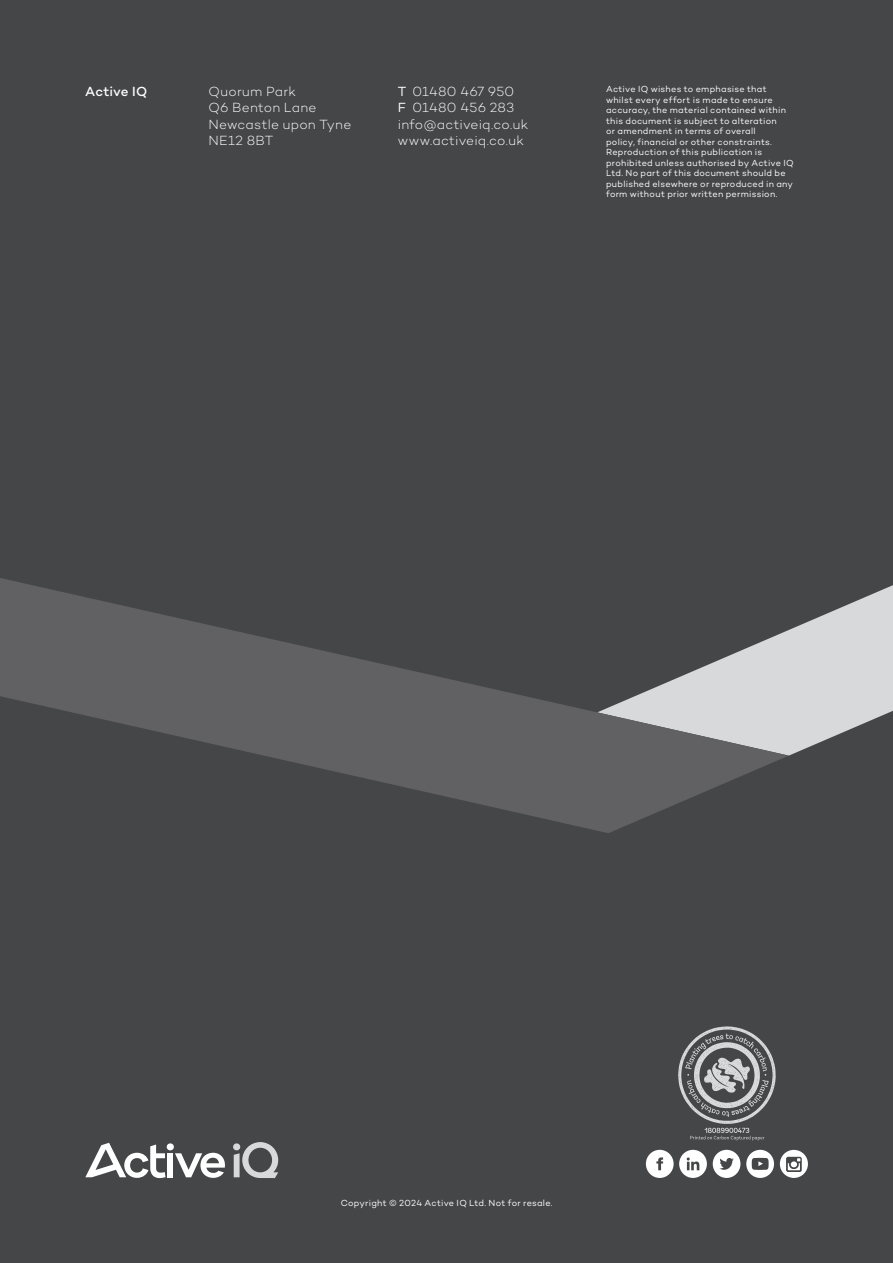
<style>
.page{position:relative;width:893px;height:1263px;background:#454647}
.page>*{position:absolute;margin:0;border:0;box-sizing:border-box;transform-origin:0 0}
.t1{font:300 13.5px/16.5px "Campton";letter-spacing:.015em;color:#fff}
.t2{font:500 13.5px "Campton";letter-spacing:.005em;color:#fff}
.t3{font:9px/10.5px "Campton";letter-spacing:.03em;color:#fff}
.s1{font-weight:400}
</style>
<div class="page">
<svg style="left:789px;top:585px;width:104px;height:171px;fill:#d8d9db"></svg>
<svg style="left:0;top:578px;width:789px;height:255px"></svg>
<div style="left:167px;top:1153px;width:6px;height:24px;background:#fff"></div>
<svg style="left:175px;top:1153px;width:50px;height:25px"></svg>
<div style="left:167px;top:1143px;width:7px;height:7px;background:#fff;border-radius:50%"></div>
<svg style="left:234px;top:1142px;width:44px;height:36px"></svg>
<div style="left:233px;top:1143px;width:7px;height:7px;background:#d8d9db;border-radius:50%"></div>
<svg style="left:85px;top:1143px;width:81px;height:35px"></svg>
<svg style="left:646px;top:1150px;width:61px;height:28px"></svg>
<svg style="left:713px;top:1150px;width:27px;height:28px"></svg>
<svg style="left:746px;top:1150px;width:28px;height:28px"></svg>
<svg style="left:780px;top:1150px;width:28px;height:28px"></svg>
<svg style="left:678px;top:1026px;width:98px;height:114px"></svg>
<h1 class="t2" style="left:85px;top:83px;width:64px">Active IQ</h1>
<h1 class="t1" style="left:209px;top:83px;width:144px">Quorum Park<br>Q6 Benton Lane<br>Newcastle upon Tyne<br>NE12 8BT</h1>
<h1 class="t1" style="left:398px;top:83px;width:132px"><span class="s1">T</span> 01480 467 950<br><span class="s1">F</span> 01480 456 283 info@activeiq.co.uk www.activeiq.co.uk</h1>
<p class="t3" style="left:606px;top:84px;width:189px">Active IQ wishes to emphasise that whilst every effort is made to ensure accuracy, the material contained within this document is subject to alteration<br>or amendment in terms of overall<br>policy, financial or other constraints.<br>Reproduction of this publication is prohibited unless authorised by Active IQ Ltd. No part of this document should be published elsewhere or reproduced in any form without prior written permission.</p>
<p class="t3" style="left:341px;top:1198px;width:213px">Copyright © 2024 Active IQ Ltd. Not for resale.</p>
</div>
